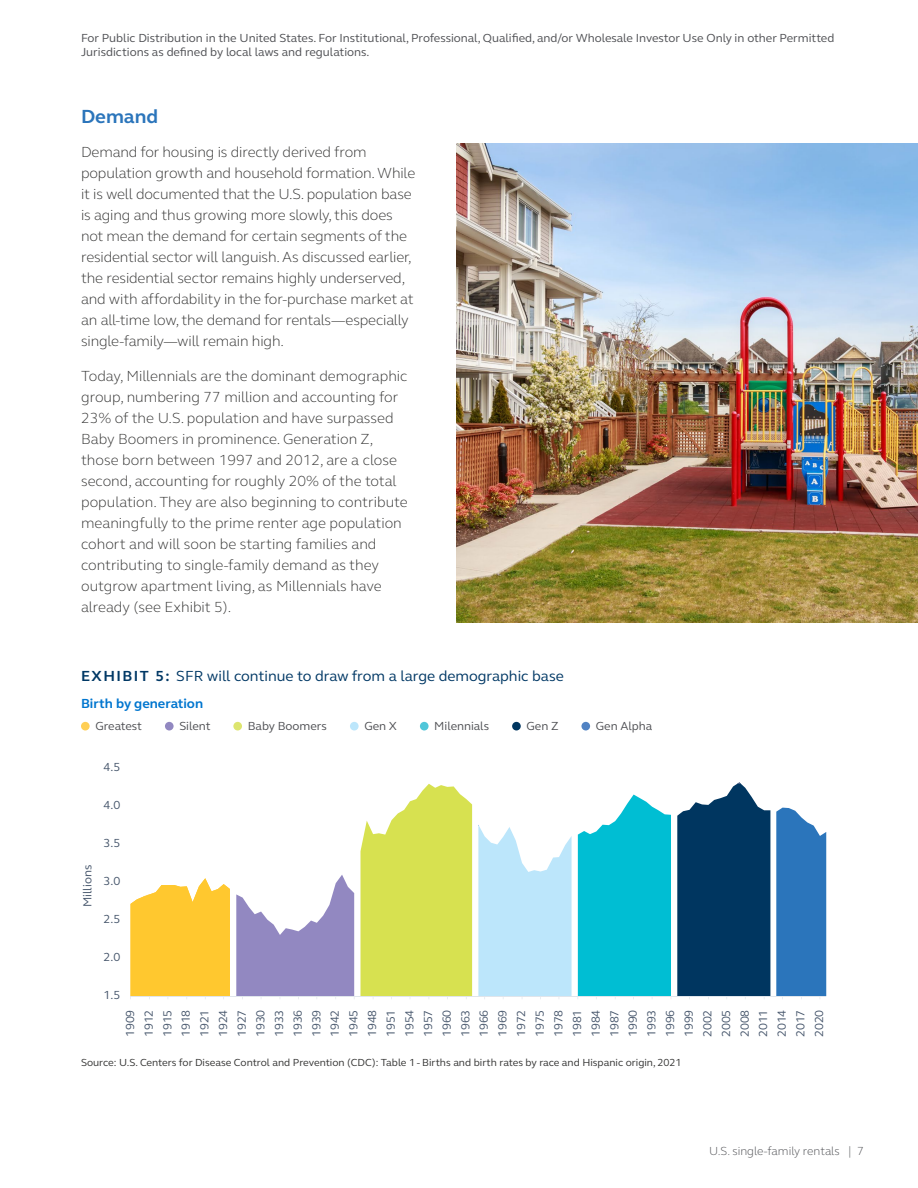
<style>
.page{position:relative;width:918px;height:1188px;background:#fff}
.page>*{position:absolute;margin:0;border:0;box-sizing:border-box;transform-origin:0 0}
.Subhead_4_13_16{font:700 19.5px "FS Elliot Pro";color:#2b75bb}
._10_14_paragraph{font:300 15px/21px "FS Elliot Pro";letter-spacing:-.01em;color:#343433}
.Exhibit___subhead_5{font:15px "FS Elliot Pro";color:#003865}
.Chart_headers{font:700 13.5px "FS Elliot Pro";color:#0076cf}
.t1{font:12px/18.6px "FS Elliot Pro";color:#44546a;text-align:justify}
.BODY{font:12px/13.5px "FS Elliot Pro";color:#4e4f53}
.Sub-head{font:12px "FS Elliot Pro";color:#4e4f53}
.t2{font:300 12px "FS Elliot Pro";color:#4e4f53}
.Default_footnotes_sources{font:10.5px "FS Elliot Pro";color:#343433}
.s1{font-weight:700}
</style>
<div class="page">
<hr style="left:131px;top:996px;width:695px;height:1px;background:#e0e5eb">
<svg style="left:130px;top:878px;width:100px;height:121px"></svg>
<svg style="left:236px;top:875px;width:119px;height:124px"></svg>
<svg style="left:361px;top:784px;width:111px;height:215px"></svg>
<svg style="left:478px;top:825px;width:94px;height:174px"></svg>
<svg style="left:578px;top:782px;width:192px;height:217px"></svg>
<svg style="left:776px;top:808px;width:50px;height:191px"></svg>
<div style="left:81px;top:722px;width:9px;height:8px;background:#ffcf55;border-radius:50%"></div>
<div style="left:165px;top:722px;width:9px;height:8px;background:#9288c1;border-radius:50%"></div>
<div style="left:233px;top:722px;width:9px;height:8px;background:#dde56f;border-radius:50%"></div>
<div style="left:350px;top:722px;width:9px;height:8px;background:#bce6fb;border-radius:50%"></div>
<div style="left:420px;top:722px;width:9px;height:8px;background:#50c6d9;border-radius:50%"></div>
<div style="left:512px;top:722px;width:9px;height:8px;background:#003660;border-radius:50%"></div>
<div style="left:581px;top:722px;width:9px;height:8px;background:#5183c3;border-radius:50%"></div>
<img style="left:457px;top:144px;width:461px;height:478px">
<p class="BODY" style="left:81px;top:31px;width:755px">For Public Distribution in the United States. For Institutional, Professional, Qualified, and/or Wholesale Investor Use Only in other Permitted<br>Jurisdictions as defined by local laws and regulations.</p>
<h3 class="Subhead_4_13_16" style="left:81px;top:103px;width:79px">Demand</h3>
<p class="_10_14_paragraph" style="left:81px;top:141px;width:336px">Demand for housing is directly derived from population growth and household formation. While it is well documented that the U.S. population base is aging and thus growing more slowly, this does not mean the demand for certain segments of the residential sector will languish. As discussed earlier, the residential sector remains highly underserved, and with affordability in the for-purchase market at an all-time low, the demand for rentals—especially single-family—will remain high.</p>
<p class="_10_14_paragraph" style="left:81px;top:365px;width:328px">Today, Millennials are the dominant demographic group, numbering 77 million and accounting for 23% of the U.S. population and have surpassed Baby Boomers in prominence. Generation Z, those born between 1997 and 2012, are a close second, accounting for roughly 20% of the total population. They are also beginning to contribute meaningfully to the prime renter age population cohort and will soon be starting families and contributing to single-family demand as they outgrow apartment living, as Millennials have already (see Exhibit 5).</p>
<h4 class="Exhibit___subhead_5" style="left:81px;top:666px;width:484px"><span class="s1">EXHIBIT 5:</span> SFR will continue to draw from a large demographic base</h4>
<h4 class="Chart_headers" style="left:81px;top:695px;width:124px">Birth by generation</h4>
<p class="Sub-head" style="left:95px;top:718px;width:48px">Greatest</p>
<p class="Sub-head" style="left:179px;top:718px;width:33px">Silent</p>
<p class="Sub-head" style="left:248px;top:718px;width:81px">Baby Boomers</p>
<p class="Sub-head" style="left:364px;top:718px;width:34px">Gen X</p>
<p class="Sub-head" style="left:434px;top:718px;width:56px">Milennials</p>
<p class="Sub-head" style="left:527px;top:718px;width:34px">Gen Z</p>
<p class="Sub-head" style="left:596px;top:718px;width:58px">Gen Alpha</p>
<p class="t1" style="left:103px;top:757px;width:18px">4.5</p>
<p class="t1" style="left:103px;top:796px;width:18px">4.0</p>
<p class="t1" style="left:78px;top:907px;width:44px;rotate:-90deg">Millions</p>
<p class="t1" style="left:103px;top:834px;width:18px">3.5</p>
<p class="t1" style="left:103px;top:871px;width:18px">3.0</p>
<p class="t1" style="left:103px;top:909px;width:18px">2.5</p>
<p class="t1" style="left:103px;top:947px;width:18px">2.0</p>
<p class="t1" style="left:103px;top:985px;width:18px">1.5</p>
<p class="t1" style="left:120px;top:1037px;width:29px;rotate:-90deg">1909<br>1912<br>1915<br>1918<br>1921<br>1924<br>1927<br>1930<br>1933<br>1936<br>1939<br>1942<br>1945<br>1948<br>1951<br>1954<br>1957<br>1960<br>1963<br>1966<br>1969<br>1972<br>1975<br>1978<br>1981<br>1984<br>1987<br>1990<br>1993<br>1996<br>1999<br>2002<br>2005<br>2008<br>2011<br>2014<br>2017<br>2020</p>
<p class="Default_footnotes_sources" style="left:81px;top:1055px;width:602px">Source: U.S. Centers for Disease Control and Prevention (CDC): Table 1 - Births and birth rates by race and Hispanic origin, 2021</p>
<p class="t2" style="left:709px;top:1143px;width:156px">U.S. single-family rentals | 7</p>
</div>
